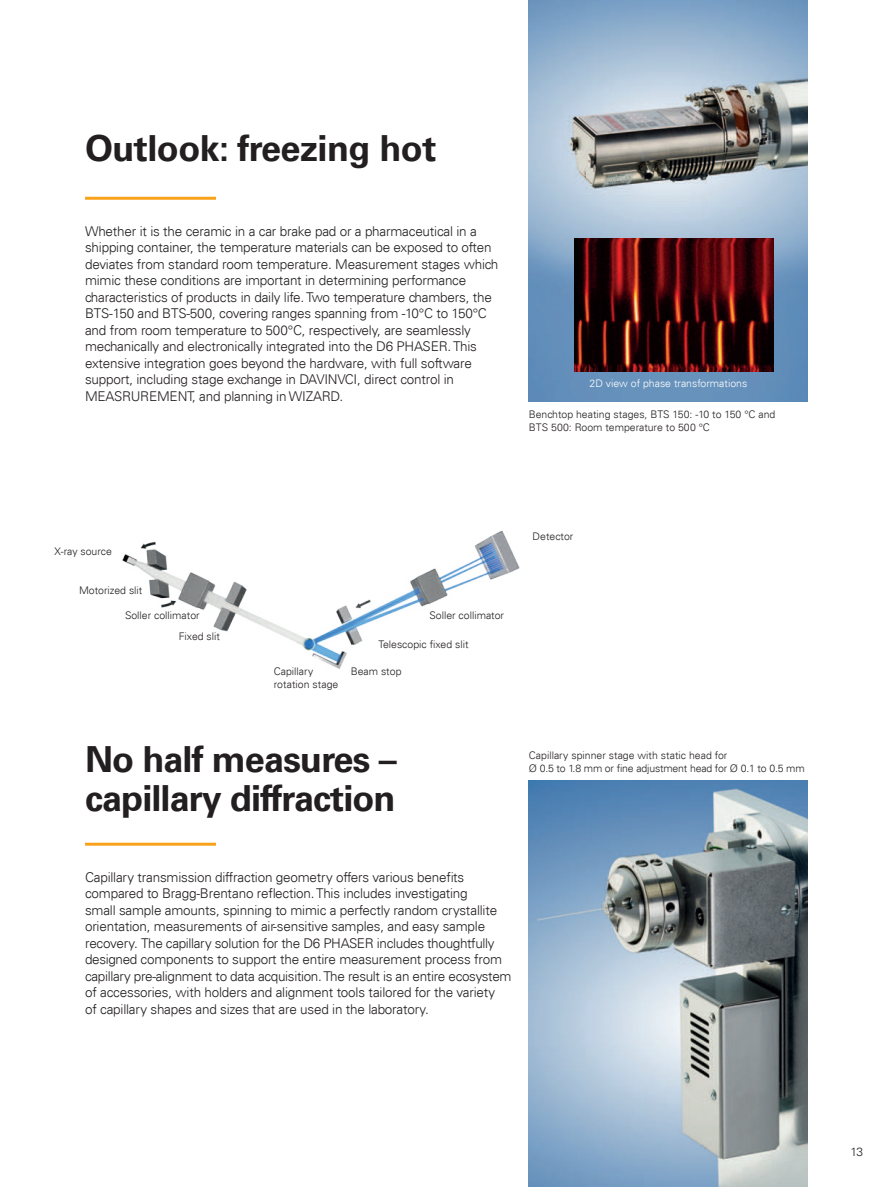
<style>
.page{position:relative;width:893px;height:1187px;background:#fff}
.page>*{position:absolute;margin:0;border:0;box-sizing:border-box;transform-origin:0 0}
.t1{font:700 36px/39px "Univers LT Std";letter-spacing:-.025em;color:#231f20}
.t2{font:300 13.5px/16.5px "Univers LT Std";letter-spacing:-.015em;color:#231f20}
.t3{font:300 12px "Univers LT Std";color:#231f20}
.t4{font:300 10.5px/12.8px "Univers LT Std";color:#231f20}
.t5{font:300 10.5px "Univers LT Std";color:#fff}
</style>
<div class="page">
<img style="left:122px;top:531px;width:407px;height:264px">
<hr style="left:85px;top:842px;width:131px;height:3px;background:#f9a21c">
<hr style="left:85px;top:197px;width:131px;height:3px;background:#f9a21c">
<img style="left:529px;top:780px;width:279px;height:406px">
<img style="left:529px;top:0;width:279px;height:401px">
<img style="left:574px;top:239px;width:200px;height:132px">
<h1 class="t1" style="left:85px;top:133px;width:353px">Outlook: freezing hot</h1>
<p class="t2" style="left:85px;top:224px;width:415px">Whether it is the ceramic in a car brake pad or a pharmaceutical in a shipping container, the temperature materials can be exposed to often deviates from standard room temperature. Measurement stages which mimic these conditions are important in determining performance characteristics of products in daily life. Two temperature chambers, the BTS-150 and BTS-500, covering ranges spanning from -10°C to 150°C and from room temperature to 500°C, respectively, are seamlessly mechanically and electronically integrated into the D6 PHASER. This extensive integration goes beyond the hardware, with full software support, including stage exchange in DAVINVCI, direct control in MEASRUREMENT, and planning in WIZARD.</p>
<p class="t5" style="left:590px;top:380px;width:159px">2D view of phase transformations</p>
<p class="t4" style="left:529px;top:409px;width:248px">Benchtop heating stages, BTS 150: -10 to 150 °C and<br>BTS 500: Room temperature to 500 °C</p>
<p class="t4" style="left:54px;top:546px;width:59px">X-ray source</p>
<p class="t4" style="left:79px;top:585px;width:65px">Motorized slit</p>
<p class="t4" style="left:125px;top:610px;width:76px">Soller collimator</p>
<p class="t4" style="left:429px;top:610px;width:76px">Soller collimator</p>
<p class="t4" style="left:179px;top:631px;width:43px">Fixed slit</p>
<p class="t4" style="left:378px;top:639px;width:92px">Telescopic fixed slit</p>
<p class="t4" style="left:274px;top:666px;width:41px">Capillary</p>
<p class="t4" style="left:351px;top:666px;width:52px">Beam stop</p>
<p class="t4" style="left:274px;top:678px;width:66px">rotation stage</p>
<p class="t4" style="left:533px;top:531px;width:42px">Detector</p>
<h1 class="t1" style="left:85px;top:744px;width:313px">No half measures – capillary diffraction</h1>
<p class="t4" style="left:529px;top:750px;width:277px">Capillary spinner stage with static head for<br>Ø 0.5 to 1.8 mm or fine adjustment head for Ø 0.1 to 0.5 mm</p>
<p class="t2" style="left:85px;top:870px;width:428px">Capillary transmission diffraction geometry offers various benefits compared to Bragg-Brentano reflection. This includes investigating<br>small sample amounts, spinning to mimic a perfectly random crystallite orientation, measurements of air-sensitive samples, and easy sample recovery. The capillary solution for the D6 PHASER includes thoughtfully designed components to support the entire measurement process from capillary pre-alignment to data acquisition. The result is an entire ecosystem of accessories, with holders and alignment tools tailored for the variety<br>of capillary shapes and sizes that are used in the laboratory.</p>
<p class="t3" style="left:850px;top:1146px;width:14px">13</p>
</div>
